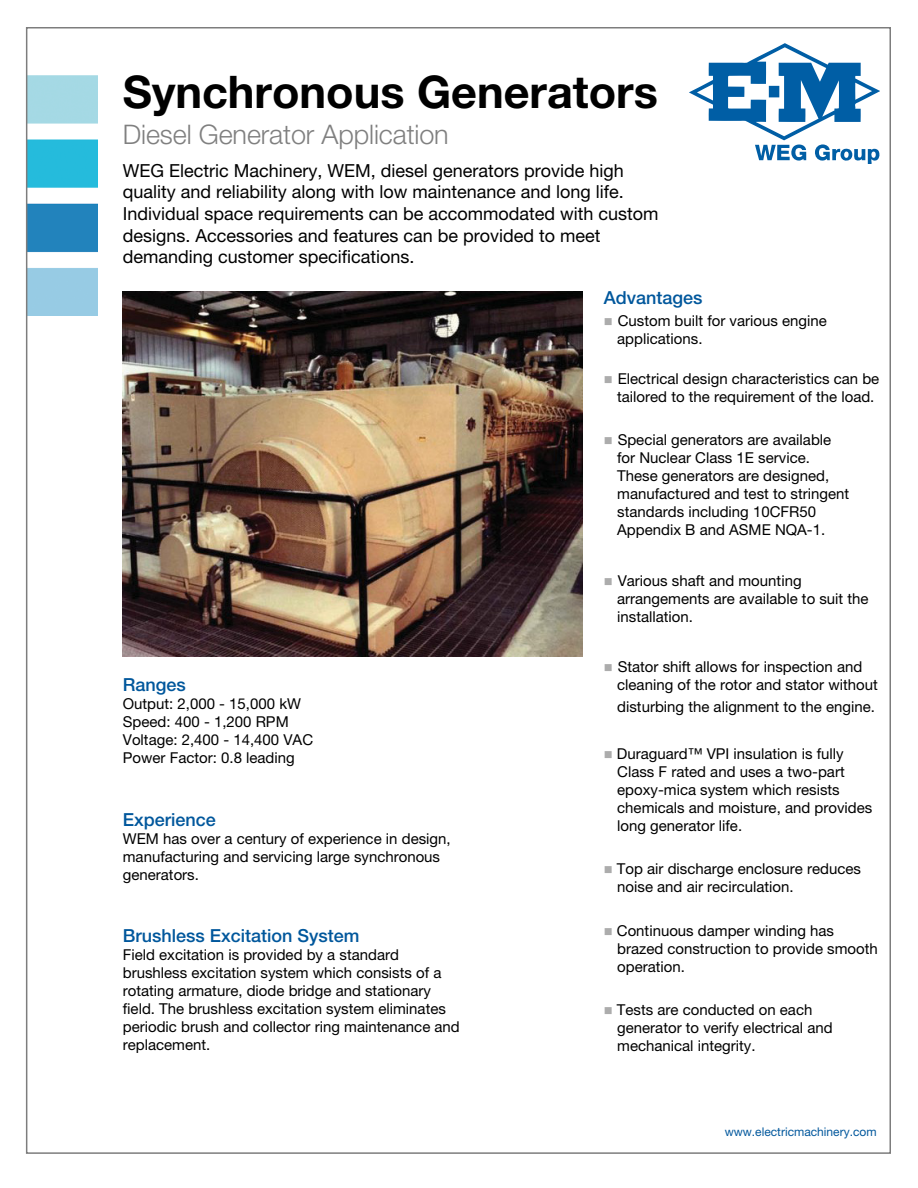
<style>
.page{position:relative;width:918px;height:1188px;background:#fff}
.page>*{position:absolute;margin:0;border:0;box-sizing:border-box;transform-origin:0 0}
.t1{font:700 45px "Helvetica Neue LT Pro";color:#000}
.t2{font:300 27px "Helvetica Neue LT Pro";letter-spacing:-.005em;color:#808080}
.t3{font:18px/21.6px "Helvetica Neue LT Pro";color:#000}
.t4{font:500 18px "Helvetica Neue LT Pro";color:#00579c}
.t5{font:15px/18px "Helvetica Neue LT Pro";color:#000}
.t6{font:12px "Helvetica Neue LT Pro";color:#00579c}
.s1{color:#acacac}
</style>
<div class="page">
<img style="left:29px;top:76px;width:69px;height:240px">
<svg style="left:689px;top:43px;width:191px;height:121px"></svg>
<img style="left:123px;top:292px;width:460px;height:364px">
<h1 class="t1" style="left:123px;top:64px;width:537px">Synchronous Generators</h1>
<h2 class="t2" style="left:123px;top:118px;width:327px">Diesel Generator Application</h2>
<p class="t3" style="left:123px;top:159px;width:537px">WEG Electric Machinery, WEM, diesel generators provide high quality and reliability along with low maintenance and long life.<br>Individual space requirements can be accommodated with custom designs. Accessories and features can be provided to meet demanding customer specifications.</p>
<p class="t4" style="left:604px;top:287px;width:100px">Advantages</p>
<p class="t5" style="left:617px;top:312px;width:211px;text-indent:-13px"><span class="s1">■</span> Custom built for various engine applications.</p>
<p class="t5" style="left:604px;top:369px;width:277px;text-align:center"><span class="s1">■</span> Electrical design characteristics can be tailored to the requirement of the load.</p>
<p class="t5" style="left:617px;top:430px;width:234px;text-indent:-13px"><span class="s1">■</span> Special generators are available for Nuclear Class 1E service.<br>These generators are designed, manufactured and test to stringent standards including 10CFR50<br>Appendix B and ASME NQA-1.</p>
<p class="t5" style="left:617px;top:571px;width:253px;text-indent:-13px"><span class="s1">■</span> Various shaft and mounting arrangements are available to suit the installation.</p>
<p class="t5" style="left:617px;top:658px;width:262px;text-indent:-13px"><span class="s1">■</span> Stator shift allows for inspection and cleaning of the rotor and stator without</p>
<p class="t5" style="left:617px;top:697px;width:259px">disturbing the alignment to the engine.</p>
<p class="t5" style="left:617px;top:744px;width:257px;text-indent:-14px"><span class="s1">■</span> Duraguard™ VPI insulation is fully<br>Class F rated and uses a two-part epoxy-mica system which resists chemicals and moisture, and provides long generator life.</p>
<p class="t5" style="left:617px;top:860px;width:245px;text-indent:-14px"><span class="s1">■</span> Top air discharge enclosure reduces noise and air recirculation.</p>
<p class="t5" style="left:617px;top:921px;width:262px;text-indent:-14px"><span class="s1">■</span> Continuous damper winding has brazed construction to provide smooth operation.</p>
<p class="t5" style="left:617px;top:1001px;width:217px;text-indent:-14px"><span class="s1">■</span> Tests are conducted on each generator to verify electrical and mechanical integrity.</p>
<p class="t4" style="left:123px;top:674px;width:65px">Ranges</p>
<p class="t5" style="left:123px;top:695px;width:192px">Output: 2,000 - 15,000 kW<br>Speed: 400 - 1,200 RPM<br>Voltage: 2,400 - 14,400 VAC<br>Power Factor: 0.8 leading</p>
<p class="t4" style="left:123px;top:809px;width:95px">Experience</p>
<p class="t5" style="left:123px;top:830px;width:329px">WEM has over a century of experience in design, manufacturing and servicing large synchronous generators.</p>
<p class="t4" style="left:123px;top:924px;width:238px">Brushless Excitation System</p>
<p class="t5" style="left:123px;top:945px;width:339px">Field excitation is provided by a standard brushless excitation system which consists of a rotating armature, diode bridge and stationary field. The brushless excitation system eliminates periodic brush and collector ring maintenance and replacement.</p>
<p class="t6" style="left:725px;top:1125px;width:153px">www.electricmachinery.com</p>
</div>
